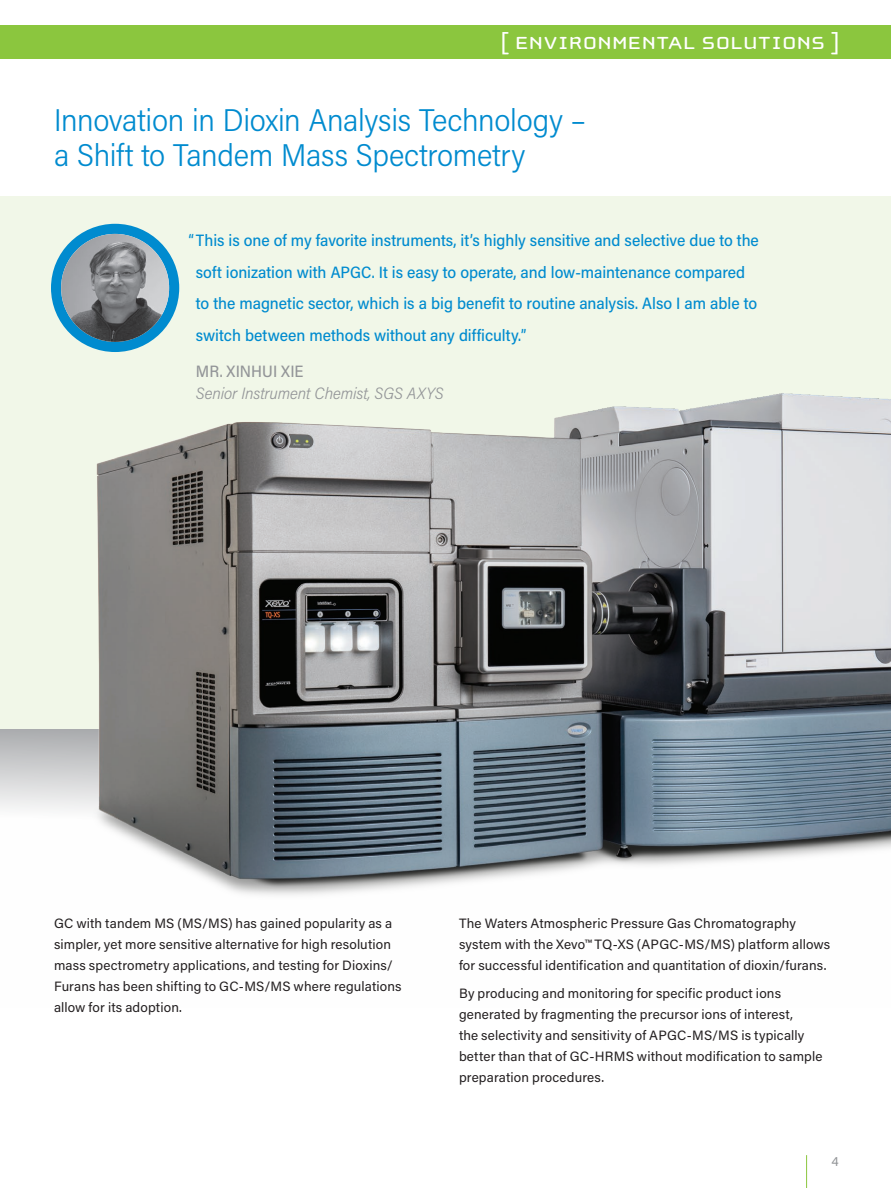
<style>
.page{position:relative;width:891px;height:1188px;background:#fff}
.page>*{position:absolute;margin:0;border:0;box-sizing:border-box;transform-origin:0 0}
.t1{font:300 31.5px/34.5px "Acumin Pro Semi Cond";letter-spacing:-.01em;color:#008bcf}
.t2{font:25.5px "Cholla Unicase";letter-spacing:.015em;color:#fff;scale:1.1 1}
.t3{font:500 16.5px/31.5px "Acumin Pro Semi Cond";color:#008bcf}
.t4{font:italic 300 16.5px "Acumin Pro Semi Cond";letter-spacing:-.005em;color:#939598}
.t5{font:500 16.5px "Acumin Pro Semi Cond";letter-spacing:.005em;color:#939598}
.t6{font:13.5px/21px "Acumin Pro";letter-spacing:.01em;color:#231f20}
.t7{font:13.5px "Acumin Pro";color:#939598}
</style>
<div class="page">
<div style="left:0;top:26px;width:891px;height:33px;background:#8bc63e"></div>
<div style="left:0;top:196px;width:891px;height:532px;background:#f1f7e8"></div>
<hr style="left:806px;top:1155px;width:1px;height:33px;background:#8bc63e">
<img style="left:45px;top:338px;width:846px;height:557px">
<div style="left:51px;top:224px;width:128px;height:128px;background:#008bcf;border-radius:50%"></div>
<img style="left:61px;top:234px;width:108px;height:108px;border-radius:54px">
<h2 class="t2" style="left:500px;top:30px;width:310px">[ ENVIRONMENTAL SOLUTIONS ]</h2>
<h1 class="t1" style="left:54px;top:102px;width:533px">Innovation in Dioxin Analysis Technology – a Shift to Tandem Mass Spectrometry</h1>
<p class="t3" style="left:196px;top:224px;width:565px;text-indent:-7px">“This is one of my favorite instruments, it’s highly sensitive and selective due to the soft ionization with APGC. It is easy to operate, and low-maintenance compared to the magnetic sector, which is a big benefit to routine analysis. Also I am able to switch between methods without any difficulty.”</p>
<p class="t5" style="left:196px;top:359px;width:109px">MR. XINHUI XIE</p>
<p class="t4" style="left:196px;top:382px;width:249px">Senior Instrument Chemist, SGS AXYS</p>
<p class="t6" style="left:54px;top:912px;width:349px">GC with tandem MS (MS/MS) has gained popularity as a simpler, yet more sensitive alternative for high resolution mass spectrometry applications, and testing for Dioxins/ Furans has been shifting to GC-MS/MS where regulations allow for its adoption.</p>
<p class="t6" style="left:459px;top:912px;width:373px">The Waters Atmospheric Pressure Gas Chromatography system with the Xevo™ TQ-XS (APGC-MS/MS) platform allows for successful identification and quantitation of dioxin/furans.</p>
<p class="t6" style="left:459px;top:983px;width:365px">By producing and monitoring for specific product ions generated by fragmenting the precursor ions of interest,<br>the selectivity and sensitivity of APGC-MS/MS is typically better than that of GC-HRMS without modification to sample preparation procedures.</p>
<p class="t7" style="left:832px;top:1151px;width:9px">4</p>
</div>
